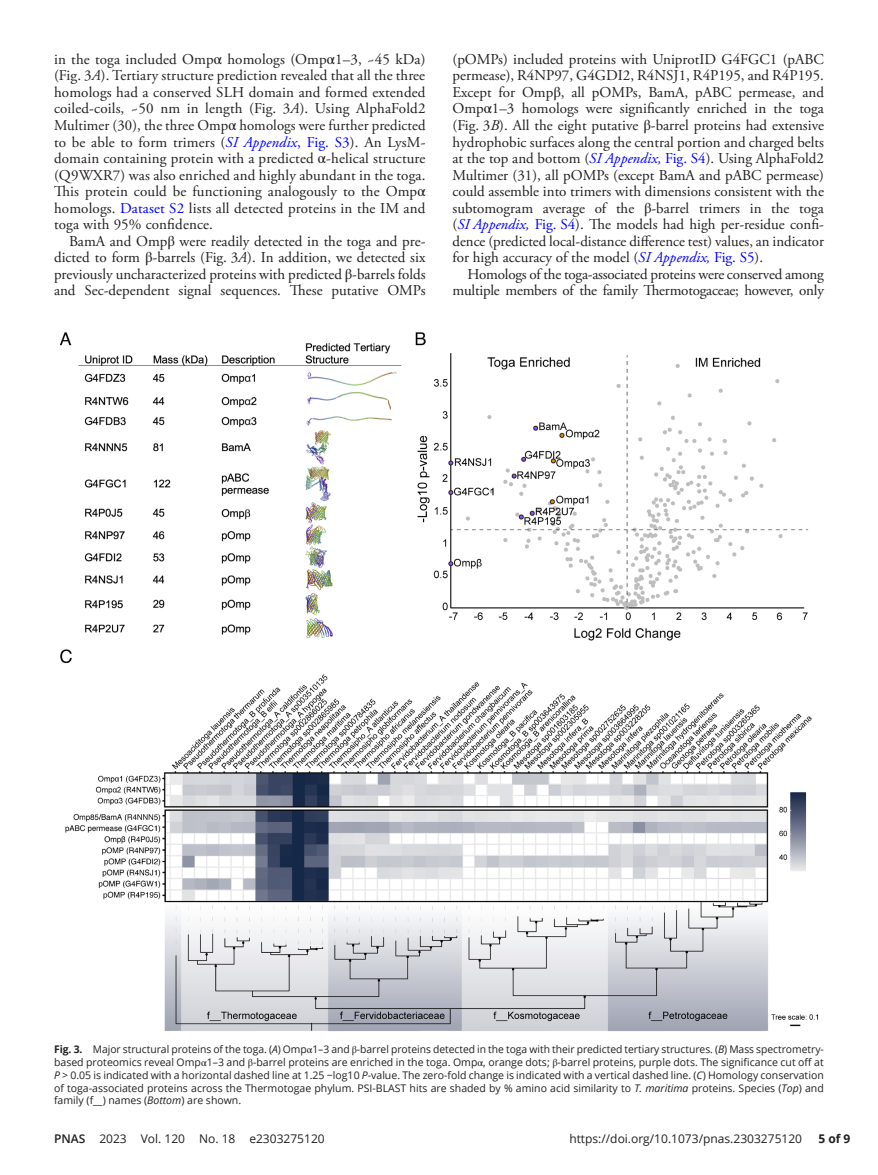
<style>
.page{position:relative;width:878px;height:1175px;background:#fff}
.page>*{position:absolute;margin:0;border:0;box-sizing:border-box;transform-origin:0 0}
.t1{font:15px/16.5px "Adobe Garamond Pro";color:#231f20;text-align:justify}
.t2{font:12px "Open Sans";color:#231f20}
.t3{font:700 12px "Open Sans";color:#231f20}
.t4{font:10.5px/12.8px "Open Sans";color:#231f20;text-align:justify}
.s1{font-family:"STIX"}
.s2{font-style:italic}
.s3{font-style:italic;color:#00f}
.s4{color:#00f}
.s5{font-weight:700}
.s6{font-weight:600}
</style>
<div class="page">
<img style="left:59px;top:332px;width:759px;height:699px">
<p class="t1" style="left:54px;top:51px;width:373px">in the toga included Omp<span class="s1">α</span> homologs (Omp<span class="s1">α</span>1–3, ~45 kDa) (Fig. 3<span class="s2">A</span>). Tertiary structure prediction revealed that all the three homologs had a conserved SLH domain and formed extended coiled-coils, ~50 nm in length (Fig. 3<span class="s2">A</span>). Using AlphaFold2<br>Multimer (30), the three Omp<span class="s1">α</span> homologs were further predicted to be able to form trimers (<span class="s3">SI Appendix</span><span class="s4">, Fig. S3</span>). An LysM&shy;domain containing protein with a predicted <span class="s1">α</span>-helical structure (Q9WXR7) was also enriched and highly abundant in the toga.<br>This protein could be functioning analogously to the Omp<span class="s1">α </span>homologs. <span class="s4">Dataset S2</span> lists all detected proteins in the IM and toga with 95% confidence.</p>
<p class="t1" style="left:54px;top:233px;width:373px;text-indent:15px">BamA and Omp<span class="s1">β</span> were readily detected in the toga and pre&shy;dicted to form <span class="s1">β</span>-barrels (Fig. 3<span class="s2">A</span>). In addition, we detected six previously uncharacterized proteins with predicted <span class="s1">β</span>-barrels folds and Sec-dependent signal sequences. These putative OMPs</p>
<p class="t1" style="left:452px;top:51px;width:373px">(pOMPs) included proteins with UniprotID G4FGC1 (pABC permease), R4NP97, G4GDI2, R4NSJ1, R4P195, and R4P195.<br>Except for Omp<span class="s1">β</span>, all pOMPs, BamA, pABC permease, and Omp<span class="s1">α</span>1–3 homologs were significantly enriched in the toga (Fig. 3<span class="s2">B</span>). All the eight putative <span class="s1">β</span>-barrel proteins had extensive hydrophobic surfaces along the central portion and charged belts at the top and bottom (<span class="s3">SI Appendix,</span> <span class="s4">Fig. S4</span>). Using AlphaFold2<br>Multimer (31), all pOMPs (except BamA and pABC permease) could assemble into trimers with dimensions consistent with the subtomogram average of the <span class="s1">β</span>-barrel trimers in the toga (<span class="s3">SI Appendix,</span> <span class="s4">Fig. S4</span>). The models had high per-residue confi&shy;dence (predicted local-distance difference test) values, an indicator for high accuracy of the model (<span class="s3">SI Appendix,</span> <span class="s4">Fig. S5</span>).</p>
<p class="t1" style="left:452px;top:266px;width:373px;text-align:right">Homologs of the toga-associated proteins were conserved among multiple members of the family Thermotogaceae; however, only</p>
<p class="t4" style="left:54px;top:1042px;width:771px"><span class="s5">Fig. 3.</span> Major structural proteins of the toga. (<span class="s2">A</span>) Omp<span class="s1">α</span>1–3 and <span class="s1">β</span>-barrel proteins detected in the toga with their predicted tertiary structures. (<span class="s2">B</span>) Mass spectrometry&shy;based proteomics reveal Omp<span class="s1">α</span>1–3 and <span class="s1">β</span>-barrel proteins are enriched in the toga. Omp<span class="s1">α</span>, orange dots; <span class="s1">β</span>-barrel proteins, purple dots. The significance cut off at <span class="s2">P</span> &gt; 0.05 is indicated with a horizontal dashed line at 1.25 −log10 <span class="s2">P</span>-value. The zero-fold change is indicated with a vertical dashed line. (<span class="s2">C</span>) Homology conservation of toga-associated proteins across the Thermotogae phylum. PSI-BLAST hits are shaded by % amino acid similarity to <span class="s2">T. maritima</span> proteins. Species (<span class="s2">Top</span>) and family (f__) names (<span class="s2">Bottom</span>) are shown.</p>
<p class="t2" style="left:54px;top:1130px;width:272px"><span class="s6">PNAS</span> 2023 Vol. 120 No. 18 e2303275120</p>
<p class="t2" style="left:569px;top:1130px;width:234px">https://doi.org/10.1073/pnas.2303275120</p>
<p class="t3" style="left:818px;top:1130px;width:34px">5 of 9</p>
</div>
